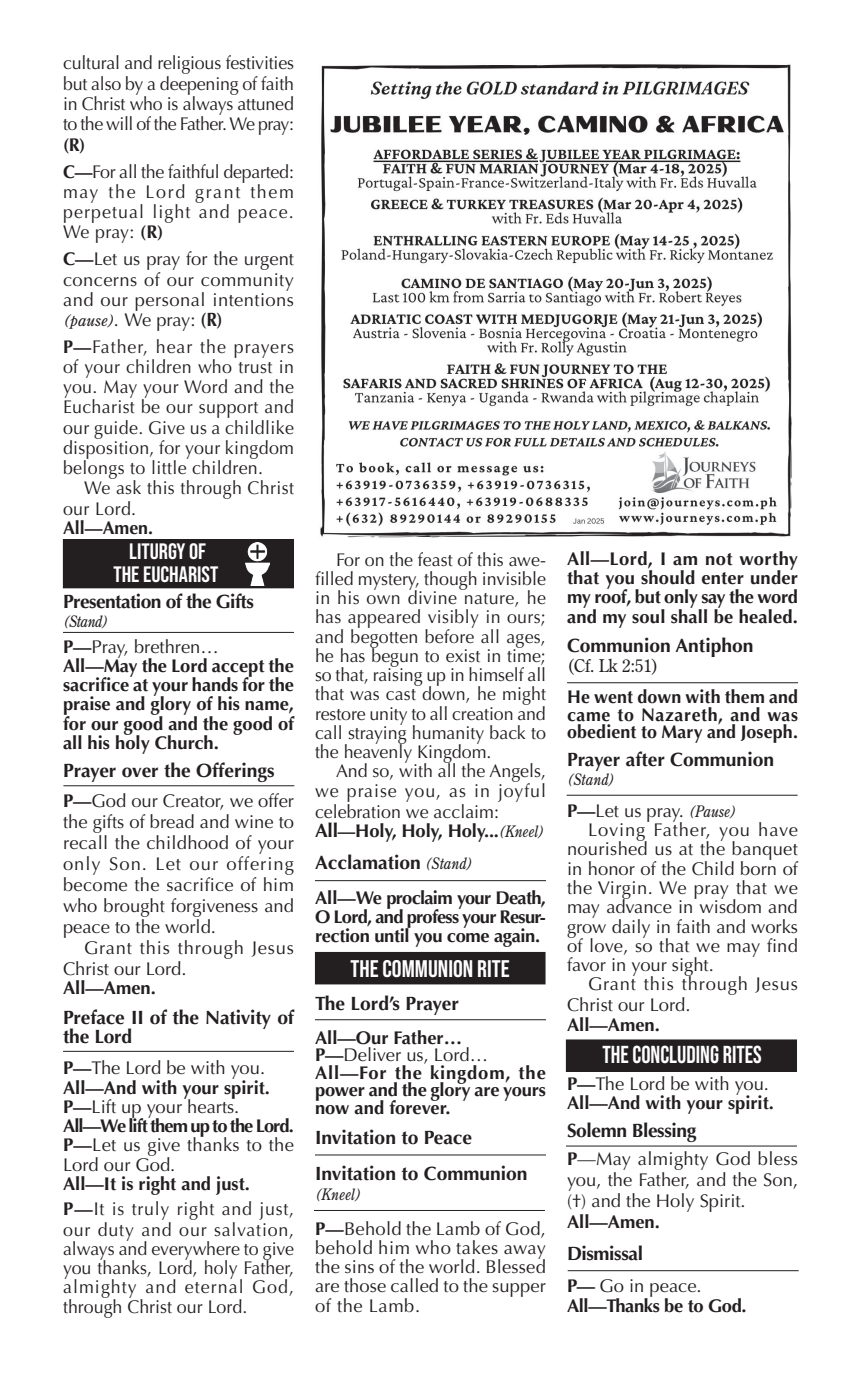
<style>
.page{position:relative;width:861px;height:1376px;background:#fff}
.page>*{position:absolute;margin:0;border:0;box-sizing:border-box;transform-origin:0 0}
.t1{font:24.5px "Bebas Neue";color:#fff;scale:.94 1}
.t2{font:23.97px "Bebas Neue";color:#fff}
.t3{font:22.22px "Bebas Neue";color:#fff}
.t4{font:700 19.25px/19.2px "Optima";color:#231f20}
.t5{font:700 19.25px "Optima";letter-spacing:-.02em;color:#231f20}
.t6{font:700 19.25px "Optima";letter-spacing:-.03em;color:#231f20}
.IntroEnglish{font:18.38px/19.2px "Optima";color:#231f20;text-align:justify}
.t7{font:700 18.38px/19.2px "Optima";color:#231f20;text-align:justify}
.IntroEnglish-2{font:18.38px/21px "Optima";letter-spacing:.045em;color:#231f20}
.IntroEnglish-3{font:18.38px/21px "Optima";letter-spacing:.04em;color:#231f20}
.IntroEnglish-4{font:18.38px/21px "Optima";letter-spacing:.02em;color:#231f20}
.t8{font:700 18.38px "Optima";letter-spacing:-.05em;color:#231f20}
.t9{font:700 18.38px "Optima";letter-spacing:-.02em;color:#231f20}
.t10{font:17.5px "Century Old Style Std";color:#231f20}
.IntroEnglish-5{font:italic 15.75px "Century Old Style Std";color:#231f20;scale:.9 1}
.IntroEnglish-6{font:italic 15.75px "Century Old Style Std";color:#231f20}
.s1{font-weight:700}
.s2{font-size:17.5px}
.s3{font-family:"Optima";font-style:normal;font-size:18.38px}
.s4{font-family:"Optima";font-weight:700;font-style:normal;font-size:19.25px}
.s5{font-size:19.25px}
.s6{font-family:"Century Old Style Std";font-weight:400;font-style:italic;font-size:15.75px}
.s7{font-family:"Century Old Style Std";font-style:italic;font-size:15.75px}
</style>
<div class="page">
<hr style="left:566px;top:1145px;width:231px;height:1px;background:#231f20">
<hr style="left:315px;top:880px;width:231px;height:1px;background:#231f20">
<div style="left:315px;top:952px;width:230px;height:32px;background:#231f20"></div>
<div style="left:566px;top:1040px;width:231px;height:31px;background:#231f20"></div>
<div style="left:566px;top:1039px;width:231px;height:33px;border:1px solid #231f20"></div>
<hr style="left:567px;top:682px;width:231px;height:1px;background:#231f20">
<hr style="left:567px;top:794px;width:231px;height:1px;background:#231f20">
<hr style="left:315px;top:1019px;width:231px;height:1px;background:#231f20">
<hr style="left:315px;top:1154px;width:231px;height:1px;background:#231f20">
<hr style="left:314px;top:1210px;width:231px;height:1px;background:#231f20">
<hr style="left:568px;top:1270px;width:231px;height:1px;background:#231f20">
<hr style="left:63px;top:632px;width:231px;height:1px;background:#231f20">
<hr style="left:63px;top:785px;width:231px;height:1px;background:#231f20">
<hr style="left:63px;top:1051px;width:231px;height:1px;background:#231f20">
<div style="left:63px;top:539px;width:231px;height:49px;background:#231f20"></div>
<img style="left:246px;top:542px;width:23px;height:43px">
<img style="left:320px;top:64px;width:472px;height:474px">
<p class="IntroEnglish" style="left:63px;top:53px;width:232px;line-height:20.3px">cultural and religious festivities but also by a deepening of faith in Christ who is always attuned to the will of the Father. We pray: <span class="s1">(R)</span></p>
<p class="IntroEnglish" style="left:63px;top:162px;width:232px;line-height:20.1px"><span class="s1">C—</span>For all the faithful departed: may the Lord grant them perpetual light and peace.<br>We pray: <span class="s1">(R)</span></p>
<p class="IntroEnglish" style="left:63px;top:249px;width:233px;line-height:20.1px"><span class="s1">C—</span>Let us pray for the urgent concerns of our community and our personal intentions</p>
<p class="IntroEnglish-6" style="left:63px;top:310px;width:161px">(pause)<span class="s2">.</span> <span class="s3">We pray:</span> <span class="s4">(R)</span></p>
<p class="IntroEnglish" style="left:63px;top:337px;width:233px;line-height:20.1px"><span class="s1">P—</span>Father, hear the prayers of your children who trust in you. May your Word and the Eucharist be our support and our guide. Give us a childlike disposition, for your kingdom belongs to little children.</p>
<p class="IntroEnglish-4" style="left:63px;top:477px;width:232px;text-indent:21px">We ask this through Christ our Lord.</p>
<p class="t7" style="left:63px;top:518px;width:92px">All—Amen.</p>
<p class="t3" style="left:129px;top:539px;width:78px">LITURGY OF</p>
<p class="t3" style="left:113px;top:562px;width:106px">THE EUCHARIST</p>
<p class="t6" style="left:63px;top:590px;width:192px">Presentation of the Gifts</p>
<p class="IntroEnglish-5" style="left:63px;top:611px;width:52px">(Stand)</p>
<p class="IntroEnglish" style="left:63px;top:637px;width:157px"><span class="s1">P—</span>Pray, brethren…</p>
<p class="t7" style="left:63px;top:656px;width:232px">All—May the Lord accept the sacrifice at your hands for the praise and glory of his name, for our good and the good of all his holy Church.</p>
<p class="t4" style="left:63px;top:761px;width:213px">Prayer over the Offerings</p>
<p class="IntroEnglish" style="left:63px;top:790px;width:232px;line-height:21px"><span class="s1">P—</span>God our Creator, we offer the gifts of bread and wine to recall the childhood of your only Son. Let our offering become the sacrifice of him who brought forgiveness and peace to the world.</p>
<p class="IntroEnglish-2" style="left:63px;top:937px;width:232px;text-indent:21px">Grant this through Jesus<br>Christ our Lord.</p>
<p class="t7" style="left:63px;top:978px;width:94px">All—Amen.</p>
<p class="t4" style="left:63px;top:1007px;width:232px">Preface II of the Nativity of the Lord</p>
<p class="IntroEnglish" style="left:63px;top:1058px;width:204px"><span class="s1">P—</span>The Lord be with you.</p>
<p class="t7" style="left:63px;top:1078px;width:208px">All—And with your spirit.</p>
<p class="IntroEnglish" style="left:63px;top:1097px;width:178px"><span class="s1">P—</span>Lift up your hearts.</p>
<p class="t8" style="left:63px;top:1115px;width:232px">All—We lift them up to the Lord.</p>
<p class="IntroEnglish" style="left:63px;top:1135px;width:232px"><span class="s1">P—</span>Let us give thanks to the<br>Lord our God.</p>
<p class="t7" style="left:63px;top:1174px;width:188px">All—It is right and just.</p>
<p class="IntroEnglish-3" style="left:63px;top:1198px;width:233px"><span class="s1">P—</span>It is truly right and just, our duty and our salvation,</p>
<p class="IntroEnglish" style="left:63px;top:1239px;width:233px">always and everywhere to give you thanks, Lord, holy Father, almighty and eternal God, through Christ our Lord.</p>
<p class="IntroEnglish" style="left:315px;top:550px;width:233px;text-indent:21px">For on the feast of this awe&shy;filled mystery, though invisible in his own divine nature, he has appeared visibly in ours; and begotten before all ages, he has begun to exist in time; so that, raising up in himself all that was cast down, he might restore unity to all creation and call straying humanity back to the heavenly Kingdom.</p>
<p class="IntroEnglish" style="left:315px;top:762px;width:233px;text-align:right">And so, with all the Angels, we praise you, as in joyful</p>
<p class="IntroEnglish" style="left:315px;top:802px;width:186px">celebration we acclaim:</p>
<p class="t7" style="left:315px;top:821px;width:231px"><span class="s5">All</span><span class="s2">—</span>Holy, Holy, Holy...<span class="s6">(Kneel)</span></p>
<p class="t4" style="left:315px;top:852px;width:160px">Acclamation <span class="s6">(Stand)</span></p>
<p class="t7" style="left:315px;top:888px;width:233px">All—We proclaim your Death, O Lord, and profess your Resur&shy;rection until you come again.</p>
<p class="t2" style="left:350px;top:954px;width:161px">THE COMMUNION RITE</p>
<p class="t4" style="left:315px;top:994px;width:145px">The Lord’s Prayer</p>
<p class="t7" style="left:315px;top:1028px;width:149px">All—Our Father…</p>
<p class="IntroEnglish" style="left:315px;top:1045px;width:175px"><span class="s1">P—</span>Deliver us, Lord…</p>
<p class="t7" style="left:315px;top:1064px;width:233px;line-height:17.5px">All—For the kingdom, the power and the glory are yours now and forever.</p>
<p class="t4" style="left:315px;top:1127px;width:159px">Invitation to Peace</p>
<p class="t4" style="left:315px;top:1164px;width:214px">Invitation to Communion</p>
<p class="IntroEnglish-5" style="left:315px;top:1184px;width:53px">(Kneel)</p>
<p class="IntroEnglish" style="left:315px;top:1218px;width:233px"><span class="s1">P—</span>Behold the Lamb of God, behold him who takes away the sins of the world. Blessed are those called to the supper of the Lamb.</p>
<p class="t7" style="left:567px;top:549px;width:233px">All—Lord, I am not worthy that you should enter under my roof, but only say the word and my soul shall be healed.</p>
<p class="t4" style="left:567px;top:636px;width:188px">Communion Antiphon</p>
<p class="t10" style="left:567px;top:654px;width:93px">(Cf. Lk 2:51)</p>
<p class="t7" style="left:567px;top:688px;width:233px;line-height:17.5px">He went down with them and came to Nazareth, and was obedient to Mary and Joseph.</p>
<p class="t4" style="left:567px;top:750px;width:209px">Prayer after Communion</p>
<p class="IntroEnglish-5" style="left:567px;top:770px;width:55px">(Stand)</p>
<p class="IntroEnglish" style="left:567px;top:801px;width:171px"><span class="s1">P—</span>Let us pray. <span class="s7">(Pause)</span></p>
<p class="IntroEnglish" style="left:567px;top:820px;width:233px;text-indent:21px">Loving Father, you have nourished us at the banquet in honor of the Child born of the Virgin. We pray that we may advance in wisdom and grow daily in faith and works of love, so that we may find favor in your sight.</p>
<p class="IntroEnglish-2" style="left:567px;top:973px;width:232px;text-indent:21px">Grant this through Jesus<br>Christ our Lord.</p>
<p class="t7" style="left:567px;top:1015px;width:94px">All—Amen.</p>
<p class="t1" style="left:602px;top:1041px;width:171px">THE CONCLUDING RITES</p>
<p class="IntroEnglish" style="left:567px;top:1074px;width:204px"><span class="s1">P—</span>The Lord be with you.</p>
<p class="t7" style="left:567px;top:1093px;width:208px">All—And with your spirit.</p>
<p class="t5" style="left:567px;top:1119px;width:131px">Solemn Blessing</p>
<p class="IntroEnglish" style="left:567px;top:1148px;width:233px;line-height:21px"><span class="s1">P</span>—May almighty God bless you, the Father, and the Son, (†) and the Holy Spirit.</p>
<p class="t7" style="left:567px;top:1212px;width:94px">All—Amen.</p>
<p class="t5" style="left:567px;top:1242px;width:78px">Dismissal</p>
<p class="IntroEnglish" style="left:567px;top:1276px;width:136px"><span class="s1">P—</span> Go in peace.</p>
<p class="t9" style="left:567px;top:1294px;width:181px">All—Thanks be to God.</p>
</div>
